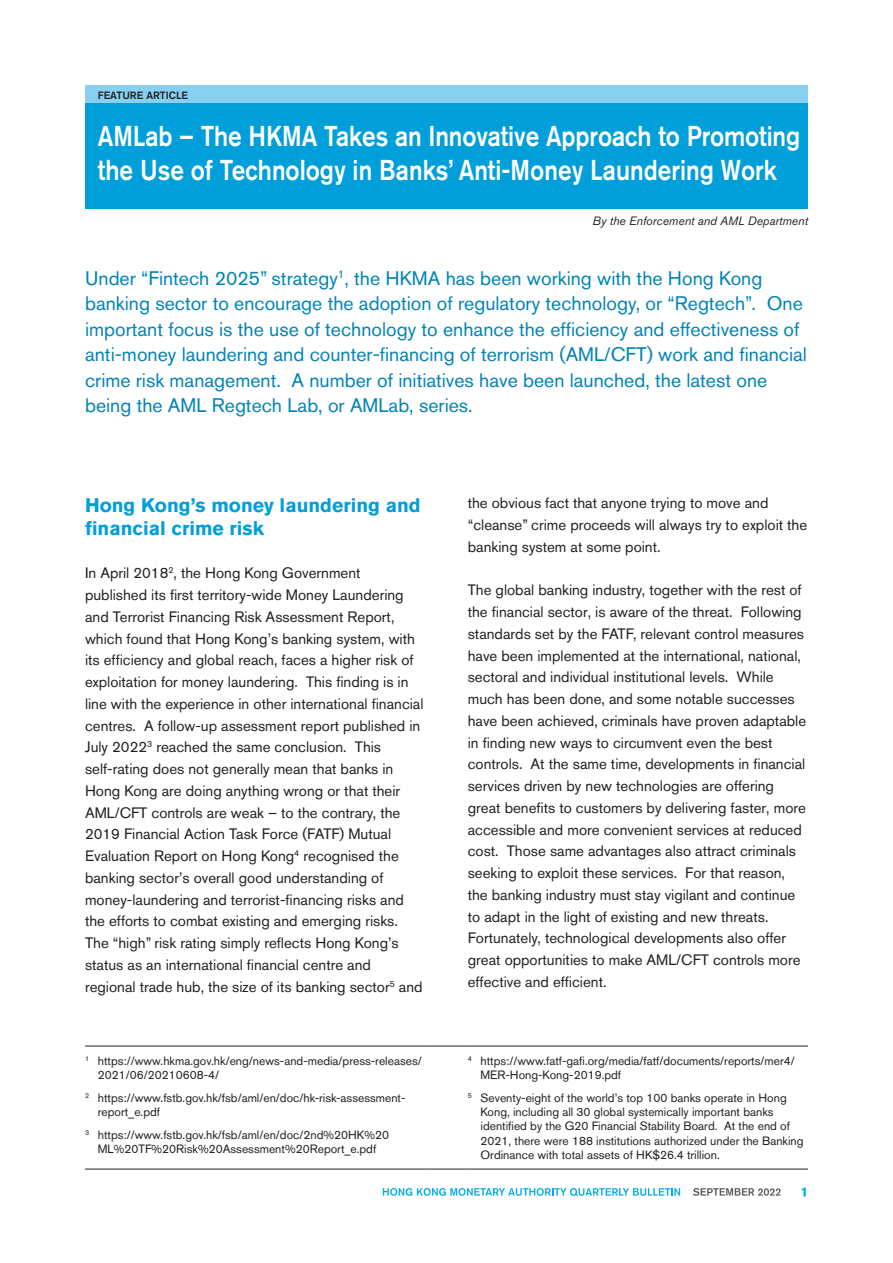
<style>
.page{position:relative;width:893px;height:1263px;background:#fff}
.page>*{position:absolute;margin:0;border:0;box-sizing:border-box;transform-origin:0 0}
.t1{font:500 28.5px/34.5px "Akzidenz Grotesk BQ";letter-spacing:-.005em;color:#fff;scale:.85 1}
.t2{font:19.5px/25.5px "Akzidenz Grotesk BQ";color:#0083b6}
.t3{font:700 19.5px/22.5px "Akzidenz Grotesk BQ";color:#009fda}
.t4{font:15px/21.8px "Akzidenz Grotesk BQ";color:#231f20}
.t5{font:12px/14.2px "Akzidenz Grotesk BQ";color:#231f20}
.t6{font:italic 12px "Akzidenz Grotesk BQ";color:#231f20}
.t7{font:500 10.5px "Akzidenz Grotesk BQ";color:#231f20}
</style>
<div class="page">
<div style="left:85px;top:85px;width:723px;height:123px;background:#009fda"></div>
<div style="left:85px;top:85px;width:723px;height:17px;background:#88d0ef"></div>
<svg style="left:802px;top:1187px;width:4px;height:10px"></svg>
<svg style="left:383px;top:1188px;width:297px;height:8px"></svg>
<svg style="left:693px;top:1188px;width:88px;height:8px"></svg>
<hr style="left:85px;top:1046px;width:340px;height:1px;background:#231f20">
<hr style="left:425px;top:1046px;width:43px;height:1px;background:#231f20">
<hr style="left:468px;top:1046px;width:340px;height:1px;background:#231f20">
<hr style="left:85px;top:1169px;width:340px;height:1px;background:#231f20">
<hr style="left:425px;top:1169px;width:43px;height:1px;background:#231f20">
<hr style="left:468px;top:1169px;width:340px;height:1px;background:#231f20">
<p class="t7" style="left:98px;top:89px;width:92px">FEATURE ARTICLE</p>
<h1 class="t1" style="left:98px;top:118px;width:828px">AMLab – The HKMA Takes an Innovative Approach to Promoting the Use of Technology in Banks’ Anti-Money Laundering Work</h1>
<p class="t6" style="left:592px;top:214px;width:217px">By the Enforcement and AML Department</p>
<p class="t2" style="left:85px;top:265px;width:723px">Under “Fintech 2025” strategy<sup>1</sup>, the HKMA has been working with the Hong Kong banking sector to encourage the adoption of regulatory technology, or “Regtech”. One important focus is the use of technology to enhance the efficiency and effectiveness of anti-money laundering and counter-financing of terrorism (AML/CFT) work and financial crime risk management. A number of initiatives have been launched, the latest one being the AML Regtech Lab, or AMLab, series.</p>
<h2 class="t3" style="left:85px;top:494px;width:337px">Hong Kong’s money laundering and financial crime risk</h2>
<p class="t4" style="left:85px;top:562px;width:340px">In April 2018<sup>2</sup>, the Hong Kong Government published its first territory-wide Money Laundering and Terrorist Financing Risk Assessment Report, which found that Hong Kong’s banking system, with its efficiency and global reach, faces a higher risk of exploitation for money laundering. This finding is in line with the experience in other international financial centres. A follow-up assessment report published in July 2022<sup>3</sup> reached the same conclusion. This self-rating does not generally mean that banks in Hong Kong are doing anything wrong or that their AML/CFT controls are weak – to the contrary, the 2019 Financial Action Task Force (FATF) Mutual Evaluation Report on Hong Kong<sup>4</sup> recognised the banking sector’s overall good understanding of money-laundering and terrorist-financing risks and the efforts to combat existing and emerging risks.<br>The “high” risk rating simply reflects Hong Kong’s status as an international financial centre and regional trade hub, the size of its banking sector<sup>5</sup> and</p>
<p class="t5" style="left:98px;top:1053px;width:325px;text-indent:-13px"><sup>1</sup> https://www.hkma.gov.hk/eng/news-and-media/press-releases/<br>2021/06/20210608-4/</p>
<p class="t5" style="left:98px;top:1090px;width:309px;text-indent:-13px"><sup>2</sup> https://www.fstb.gov.hk/fsb/aml/en/doc/hk-risk-assessment&shy;report_e.pdf</p>
<p class="t5" style="left:85px;top:1127px;width:306px;text-align:center"><sup>3</sup> https://www.fstb.gov.hk/fsb/aml/en/doc/2nd%20HK%20<br>ML%20TF%20Risk%20Assessment%20Report_e.pdf</p>
<p class="t4" style="left:468px;top:492px;width:341px">the obvious fact that anyone trying to move and “cleanse” crime proceeds will always try to exploit the banking system at some point.</p>
<p class="t4" style="left:468px;top:579px;width:340px">The global banking industry, together with the rest of the financial sector, is aware of the threat. Following standards set by the FATF, relevant control measures have been implemented at the international, national, sectoral and individual institutional levels. While much has been done, and some notable successes have been achieved, criminals have proven adaptable in finding new ways to circumvent even the best controls. At the same time, developments in financial services driven by new technologies are offering great benefits to customers by delivering faster, more accessible and more convenient services at reduced cost. Those same advantages also attract criminals seeking to exploit these services. For that reason, the banking industry must stay vigilant and continue to adapt in the light of existing and new threats.<br>Fortunately, technological developments also offer great opportunities to make AML/CFT controls more effective and efficient.</p>
<p class="t5" style="left:480px;top:1053px;width:316px;text-indent:-13px"><sup>4</sup> https://www.fatf-gafi.org/media/fatf/documents/reports/mer4/<br>MER-Hong-Kong-2019.pdf</p>
<p class="t5" style="left:480px;top:1090px;width:325px;text-indent:-13px"><sup>5</sup> Seventy-eight of the world’s top 100 banks operate in Hong Kong, including all 30 global systemically important banks identified by the G20 Financial Stability Board. At the end of 2021, there were 188 institutions authorized under the Banking Ordinance with total assets of HK$26.4 trillion.</p>
</div>
